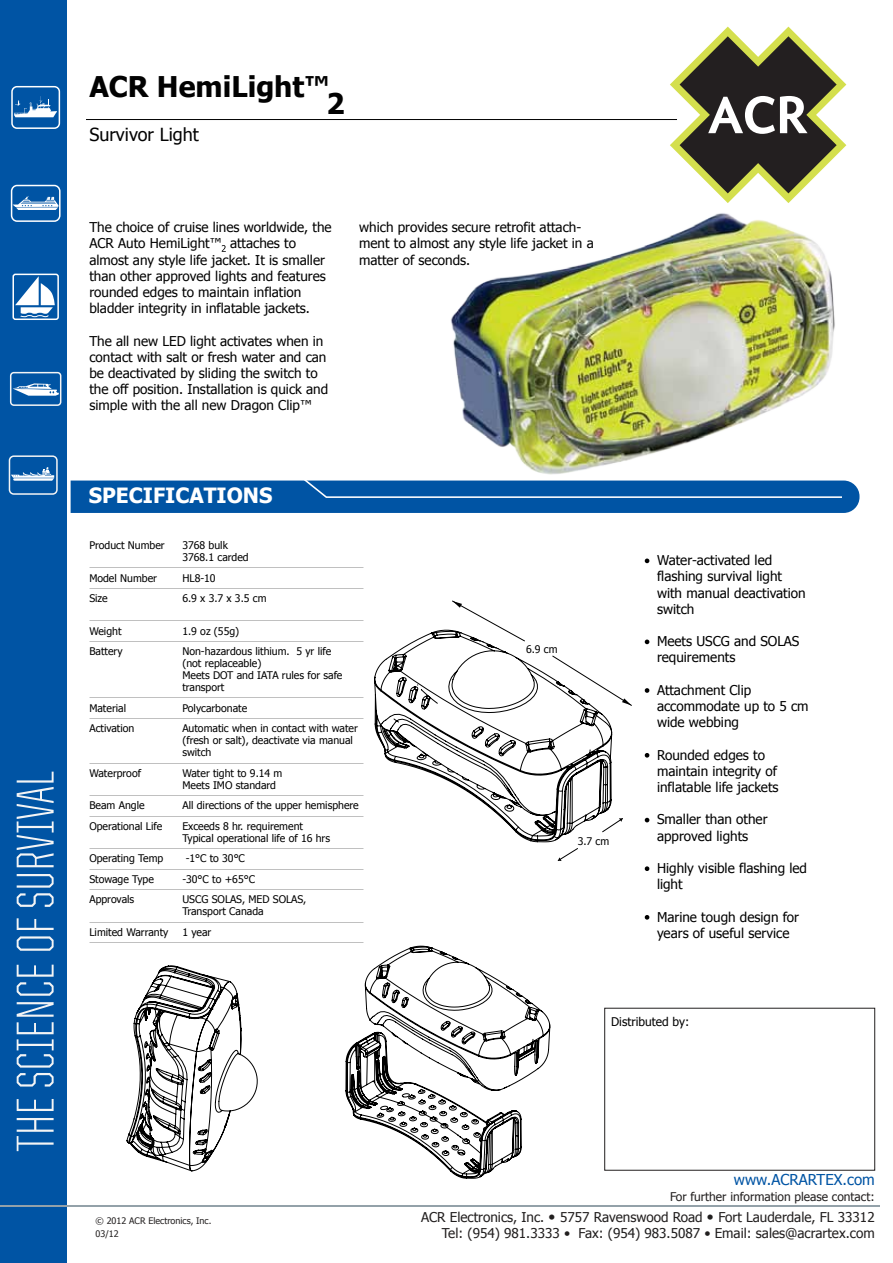
<style>
.page{position:relative;width:893px;height:1263px;background:#fff}
.page>*{position:absolute;margin:0;border:0;box-sizing:border-box;transform-origin:0 0}
.t1{font:700 28.5px "Tahoma";color:#020202}
.t2{font:700 21px "Tahoma";color:#fff}
.t3{font:18px "Tahoma";color:#020202}
.t4{font:15px "Tahoma";color:#0054a4}
.t5{font:13.5px/16.2px "Tahoma";color:#020202}
.t6{font:13.5px/16.2px "Tahoma";color:#000}
.t7{font:13.5px/16.2px "Tahoma";color:#221f1f;text-align:right}
.t8{font:12px "Tahoma";color:#221f1f}
.t9{font:12px "Tahoma";color:#000}
.t10{font:10.5px/12px "Tahoma";color:#000}
.t11{font:9px/12.8px "Tahoma";color:#221f1f}
.s1{font-size:15px;color:#211f1f}
.s2{color:#211f1f}
</style>
<div class="page">
<svg style="left:612px;top:692px;width:20px;height:14px"></svg>
<svg style="left:452px;top:600px;width:54px;height:30px"></svg>
<svg style="left:612px;top:818px;width:11px;height:8px"></svg>
<svg style="left:645px;top:558px;width:4px;height:5px"></svg>
<svg style="left:645px;top:639px;width:4px;height:5px"></svg>
<svg style="left:645px;top:688px;width:4px;height:5px"></svg>
<svg style="left:645px;top:753px;width:4px;height:5px"></svg>
<svg style="left:645px;top:818px;width:4px;height:4px"></svg>
<svg style="left:645px;top:866px;width:4px;height:5px"></svg>
<svg style="left:645px;top:915px;width:4px;height:5px"></svg>
<svg style="left:374px;top:630px;width:238px;height:231px"></svg>
<svg style="left:222px;top:245px;width:4px;height:7px"></svg>
<img style="left:451px;top:213px;width:407px;height:300px">
<svg style="left:345px;top:1038px;width:177px;height:141px"></svg>
<svg style="left:364px;top:945px;width:187px;height:146px"></svg>
<svg style="left:127px;top:965px;width:131px;height:206px"></svg>
<div style="left:52px;top:480px;width:807px;height:33px;background:#0054a4;border-radius:16px"></div>
<svg style="left:301px;top:480px;width:540px;height:18px"></svg>
<div style="left:64px;top:0;width:7px;height:1263px;background:#fff"></div>
<hr style="left:86px;top:119px;width:591px;height:1px;background:#020202">
<svg style="left:670px;top:27px;width:176px;height:176px"></svg>
<div style="left:0;top:0;width:67px;height:1263px;background:#0054a4"></div>
<svg style="left:14px;top:96px;width:43px;height:21px"></svg>
<div style="left:11px;top:86px;width:49px;height:43px;border:2px solid #fff;border-radius:5px"></div>
<svg style="left:14px;top:196px;width:44px;height:14px"></svg>
<div style="left:11px;top:185px;width:50px;height:37px;border:2px solid #fff;border-radius:6px"></div>
<svg style="left:15px;top:277px;width:40px;height:40px"></svg>
<div style="left:12px;top:274px;width:47px;height:46px;border:2px solid #fff;border-radius:2px"></div>
<svg style="left:13px;top:383px;width:45px;height:13px"></svg>
<div style="left:10px;top:372px;width:51px;height:34px;border:2px solid #f3f4f5;border-radius:3px"></div>
<svg style="left:17px;top:1118px;width:37px;height:33px"></svg>
<svg style="left:17px;top:1099px;width:37px;height:12px"></svg>
<svg style="left:17px;top:1073px;width:37px;height:13px"></svg>
<svg style="left:17px;top:1002px;width:37px;height:65px"></svg>
<svg style="left:17px;top:965px;width:37px;height:31px"></svg>
<svg style="left:17px;top:936px;width:37px;height:15px"></svg>
<svg style="left:17px;top:918px;width:37px;height:12px"></svg>
<svg style="left:17px;top:874px;width:37px;height:33px"></svg>
<svg style="left:17px;top:772px;width:37px;height:95px"></svg>
<svg style="left:12px;top:467px;width:42px;height:14px"></svg>
<div style="left:9px;top:455px;width:49px;height:40px;border:2px solid #f3f4f5;border-radius:4px"></div>
<hr style="left:0;top:1205px;width:880px;height:2px;background:#93a1a9">
<p class="t1" style="left:89px;top:67px;width:241px">ACR HemiLight™</p>
<p class="t1" style="left:326px;top:84px;width:20px">2</p>
<p class="t3" style="left:89px;top:122px;width:111px">Survivor Light</p>
<p class="t5" style="left:89px;top:219px;width:244px">The choice of cruise lines worldwide, the ACR Auto HemiLight™ attaches to almost any style life jacket. It is smaller than other approved lights and features rounded edges to maintain inflation bladder integrity in inflatable jackets.</p>
<p class="t5" style="left:89px;top:332px;width:240px">The all new LED light activates when in contact with salt or fresh water and can be deactivated by sliding the switch to the off position. Installation is quick and simple with the all new Dragon Clip™</p>
<p class="t5" style="left:359px;top:219px;width:236px">which provides secure retrofit attach&shy;ment to almost any style life jacket in a matter of seconds.</p>
<p class="t2" style="left:89px;top:480px;width:185px">SPECIFICATIONS</p>
<p class="t10" style="left:89px;top:539px;width:77px">Product Number</p>
<p class="t10" style="left:182px;top:539px;width:68px">3768 bulk<br>3768.1 carded</p>
<p class="t10" style="left:89px;top:571px;width:69px">Model Number</p>
<p class="t10" style="left:182px;top:571px;width:35px">HL8-10</p>
<p class="t10" style="left:89px;top:592px;width:20px">Size</p>
<p class="t10" style="left:182px;top:592px;width:86px">6.9 x 3.7 x 3.5 cm</p>
<p class="t10" style="left:89px;top:624px;width:34px">Weight</p>
<p class="t10" style="left:182px;top:624px;width:58px">1.9 oz (55g)</p>
<p class="t10" style="left:89px;top:645px;width:35px">Battery</p>
<p class="t10" style="left:182px;top:645px;width:162px">Non-hazardous lithium. 5 yr life (not replaceable)<br>Meets DOT and IATA rules for safe transport</p>
<p class="t10" style="left:89px;top:701px;width:38px">Material</p>
<p class="t10" style="left:182px;top:701px;width:66px">Polycarbonate</p>
<p class="t10" style="left:89px;top:722px;width:47px">Activation</p>
<p class="t10" style="left:182px;top:722px;width:177px">Automatic when in contact with water (fresh or salt), deactivate via manual switch</p>
<p class="t10" style="left:89px;top:766px;width:53px">Waterproof</p>
<p class="t10" style="left:182px;top:766px;width:102px">Water tight to 9.14 m<br>Meets IMO standard</p>
<p class="t10" style="left:89px;top:799px;width:57px">Beam Angle</p>
<p class="t10" style="left:182px;top:799px;width:178px">All directions of the upper hemisphere</p>
<p class="t10" style="left:89px;top:819px;width:74px">Operational Life</p>
<p class="t10" style="left:182px;top:819px;width:149px">Exceeds 8 hr. requirement<br>Typical operational life of 16 hrs</p>
<p class="t10" style="left:89px;top:852px;width:75px">Operating Temp</p>
<p class="t10" style="left:186px;top:852px;width:61px">-1°C to 30°C</p>
<p class="t10" style="left:89px;top:872px;width:66px">Stowage Type</p>
<p class="t10" style="left:182px;top:872px;width:74px">-30°C to +65°C</p>
<p class="t10" style="left:89px;top:893px;width:46px">Approvals</p>
<p class="t10" style="left:182px;top:893px;width:126px">USCG SOLAS, MED SOLAS,<br>Transport Canada</p>
<p class="t10" style="left:89px;top:925px;width:80px">Limited Warranty</p>
<p class="t10" style="left:182px;top:925px;width:30px">1 year</p>
<p class="t10" style="left:526px;top:643px;width:33px">6.9 cm</p>
<p class="t10" style="left:578px;top:834px;width:33px">3.7 cm</p>
<p class="t6" style="left:657px;top:552px;width:150px">Water-activated led flashing survival light with manual deactivation switch</p>
<p class="t6" style="left:657px;top:633px;width:144px">Meets USCG and SOLAS requirements</p>
<p class="t6" style="left:657px;top:681px;width:153px">Attachment Clip accommodate up to 5 cm wide webbing</p>
<p class="t6" style="left:657px;top:746px;width:123px">Rounded edges to maintain integrity of inflatable life jackets</p>
<p class="t6" style="left:657px;top:811px;width:112px">Smaller than other approved lights</p>
<p class="t6" style="left:657px;top:859px;width:151px">Highly visible flashing led light</p>
<p class="t6" style="left:657px;top:908px;width:144px">Marine tough design for years of useful service</p>
<p class="t11" style="left:96px;top:1214px;width:117px">© 2012 ACR Electronics, Inc.<br>03/12</p>
<p class="t9" style="left:611px;top:1013px;width:80px">Distributed by:</p>
<p class="t4" style="left:734px;top:1170px;width:142px">www.ACRARTEX.com</p>
<p class="t8" style="left:670px;top:1189px;width:206px">For further information please contact:</p>
<p class="t7" style="left:421px;top:1208px;width:455px">ACR Electronics, Inc. <span class="s1">•</span> 5757 Ravenswood Road <span class="s1">•</span> Fort Lauderdale, FL 33312<br>Tel: (954) 981.3333 <span class="s2">•</span> Fax: <span class="s2">(954) 983.5087 •</span> Email: sales@acrartex.com</p>
</div>
